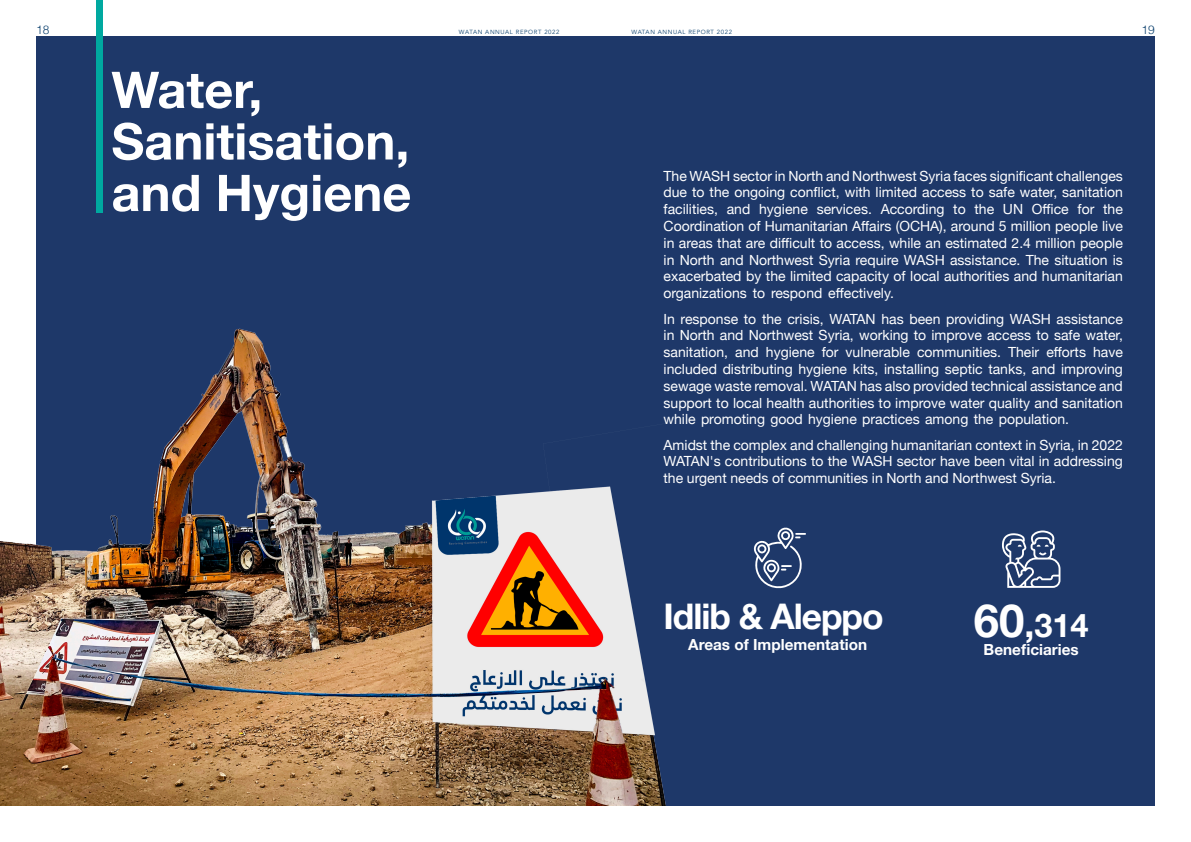
<style>
.page{position:relative;width:1191px;height:842px;background:#fff}
.page>*{position:absolute;margin:0;border:0;box-sizing:border-box;transform-origin:0 0}
.t1{font:700 50.6px/51.5px "Helvetica Neue";color:#fff}
.t2{font:700 35.3px "Helvetica Neue";letter-spacing:-.03em;color:#fff}
.t3{font:700 32.5px "Helvetica Neue";color:#fff}
.t4{font:700 15.3px "Helvetica Neue";color:#fff}
.t5{font:14px/16.8px "Helvetica Neue";color:#fff;text-align:justify}
.t6{font:300 12px "Helvetica";color:#0c416e}
.t7{font:6px "Avenir";letter-spacing:.1em;color:#0c416e}
.s1{font-size:45.5px}
.s2{font-size:35.8px}
</style>
<div class="page">
<div style="left:36px;top:36px;width:1119px;height:770px;background:#1e3869"></div>
<svg style="left:1002px;top:530px;width:58px;height:58px"></svg>
<svg style="left:753px;top:528px;width:53px;height:61px"></svg>
<div style="left:97px;top:1px;width:6px;height:212px;background:#00a9a0"></div>
<img style="left:0;top:328px;width:666px;height:478px">
<p class="t6" style="left:36px;top:19px;width:15px">18</p>
<p class="t7" style="left:459px;top:28px;width:102px">WATAN ANNUAL REPORT 2022</p>
<p class="t7" style="left:631px;top:28px;width:102px">WATAN ANNUAL REPORT 2022</p>
<p class="t6" style="left:1141px;top:19px;width:15px">19</p>
<p class="t1" style="left:111px;top:66px;width:301px">Water,<br>Sanitisation, and Hygiene</p>
<p class="t5" style="left:663px;top:168px;width:461px">The WASH sector in North and Northwest Syria faces significant challenges due to the ongoing conflict, with limited access to safe water, sanitation facilities, and hygiene services. According to the UN Office for the Coordination of Humanitarian Affairs (OCHA), around 5 million people live in areas that are difficult to access, while an estimated 2.4 million people in North and Northwest Syria require WASH assistance. The situation is exacerbated by the limited capacity of local authorities and humanitarian organizations to respond effectively.</p>
<p class="t5" style="left:663px;top:311px;width:461px">In response to the crisis, WATAN has been providing WASH assistance in North and Northwest Syria, working to improve access to safe water, sanitation, and hygiene for vulnerable communities. Their efforts have included distributing hygiene kits, installing septic tanks, and improving sewage waste removal. WATAN has also provided technical assistance and support to local health authorities to improve water quality and sanitation while promoting good hygiene practices among the population.</p>
<p class="t5" style="left:663px;top:437px;width:461px">Amidst the complex and challenging humanitarian context in Syria, in 2022<br>WATAN's contributions to the WASH sector have been vital in addressing the urgent needs of communities in North and Northwest Syria.</p>
<p class="t2" style="left:663px;top:589px;width:221px">Idlib &amp; Aleppo</p>
<p class="t4" style="left:688px;top:632px;width:180px">Areas of Implementation</p>
<p class="t3" style="left:973px;top:600px;width:116px"><span class="s1">60</span><span class="s2">,</span>314</p>
<p class="t4" style="left:983px;top:638px;width:97px">Beneficiaries</p>
</div>
